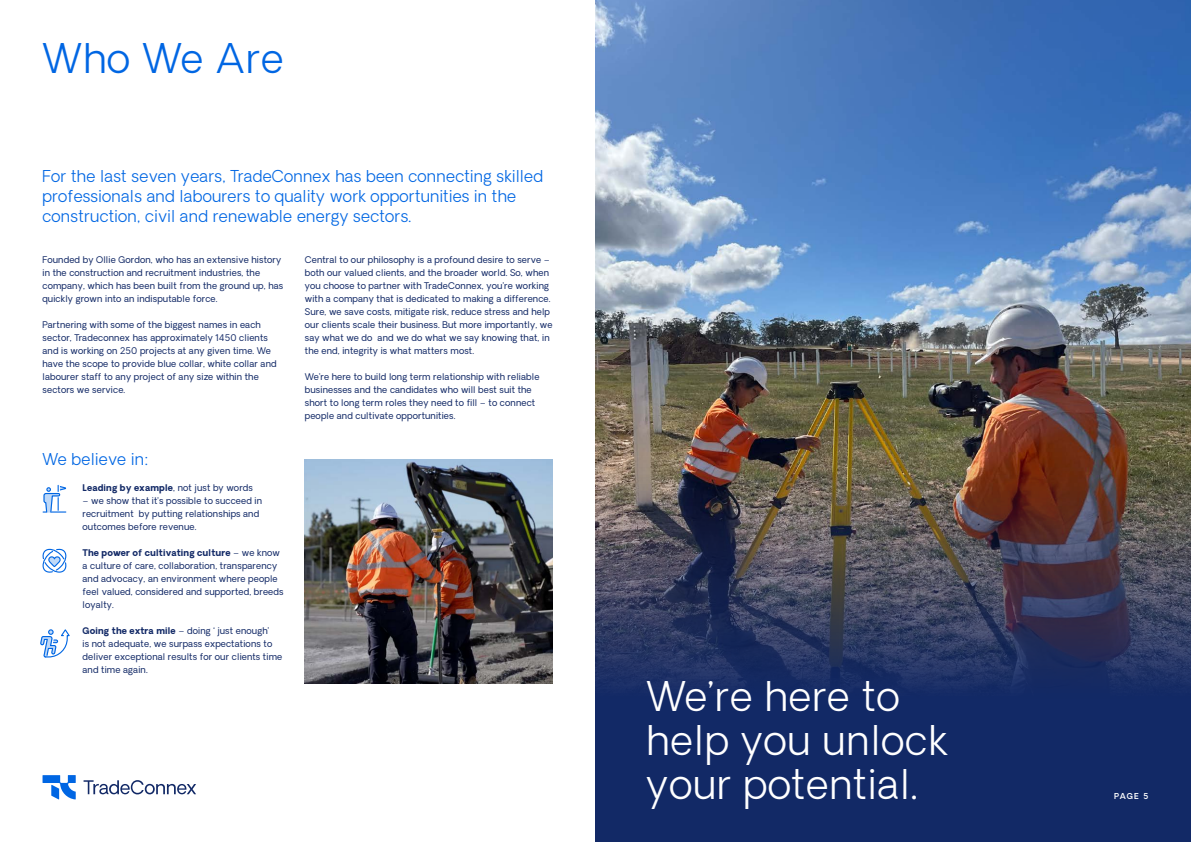
<style>
.page{position:relative;width:1191px;height:842px;background:#fff}
.page>*{position:absolute;margin:0;border:0;box-sizing:border-box;transform-origin:0 0}
.t1{font:300 40px/44px "Oakes Grotesk";letter-spacing:.025em;color:#fff}
.t2{font:300 40px "Oakes Grotesk";letter-spacing:.02em;color:#0066e3}
.t3{font:300 16px/20px "Oakes Grotesk";letter-spacing:.02em;color:#0066e3}
.t4{font:9px/13px "Oakes Grotesk";letter-spacing:.02em;color:#122966}
.t5{font:700 9px "Oakes Grotesk";letter-spacing:.02em;color:#122966}
.t6{font:600 8px "Oakes Grotesk";color:#fff}
.s1{font-weight:400}
.s2{font-weight:700}
</style>
<div class="page">
<svg style="left:40px;top:629px;width:30px;height:29px"></svg>
<svg style="left:42px;top:548px;width:25px;height:25px"></svg>
<svg style="left:43px;top:485px;width:24px;height:28px"></svg>
<img style="left:595px;top:0;width:596px;height:842px">
<img style="left:305px;top:459px;width:248px;height:225px">
<svg style="left:84px;top:780px;width:112px;height:14px"></svg>
<svg style="left:43px;top:775px;width:33px;height:24px"></svg>
<h1 class="t2" style="left:43px;top:32px;width:242px">Who We Are</h1>
<h2 class="t3" style="left:43px;top:167px;width:502px">For the last seven years, TradeConnex has been connecting skilled professionals and labourers to quality work opportunities in the construction, civil and renewable energy sectors.</h2>
<p class="t4" style="left:43px;top:253px;width:242px">Founded by Ollie Gordon, who has an extensive history in the construction and recruitment industries, the company, which has been built from the ground up, has quickly grown into an indisputable force.</p>
<p class="t4" style="left:43px;top:318px;width:236px">Partnering with some of the biggest names in each sector, Tradeconnex has approximately 1450 clients and is working on 250 projects at any given time. We have the scope to provide blue collar, white collar and labourer staff to any project of any size within the sectors we service.</p>
<h2 class="t3" style="left:43px;top:450px;width:108px">We believe in:</h2>
<p class="t5" style="left:83px;top:482px;width:172px">Leading by example<span class="s1">, not just by words</span></p>
<p class="t4" style="left:83px;top:494px;width:181px">– we show that it’s possible to succeed in recruitment by putting relationships and outcomes before revenue.</p>
<p class="t4" style="left:83px;top:546px;width:202px"><span class="s2">The power of cultivating culture</span> – we know a culture of care, collaboration, transparency and advocacy, an environment where people feel valued, considered and supported, breeds loyalty.</p>
<p class="t4" style="left:83px;top:624px;width:201px"><span class="s2">Going the extra mile</span> – doing ‘ just enough’<br>is not adequate, we surpass expectations to deliver exceptional results for our clients time and time again.</p>
<p class="t4" style="left:305px;top:253px;width:249px">Central to our philosophy is a profound desire to serve – both our valued clients, and the broader world. So, when you choose to partner with TradeConnex, you’re working with a company that is dedicated to making a difference.<br>Sure, we save costs, mitigate risk, reduce stress and help our clients scale their business. But more importantly, we say what we do and we do what we say knowing that, in the end, integrity is what matters most.</p>
<p class="t4" style="left:305px;top:370px;width:236px">We’re here to build long term relationship with reliable businesses and the candidates who will best suit the short to long term roles they need to fill – to connect people and cultivate opportunities.</p>
<h1 class="t1" style="left:646px;top:676px;width:302px">We’re here to help you unlock your potential.</h1>
<p class="t6" style="left:1114px;top:790px;width:36px">PAGE 5</p>
</div>
